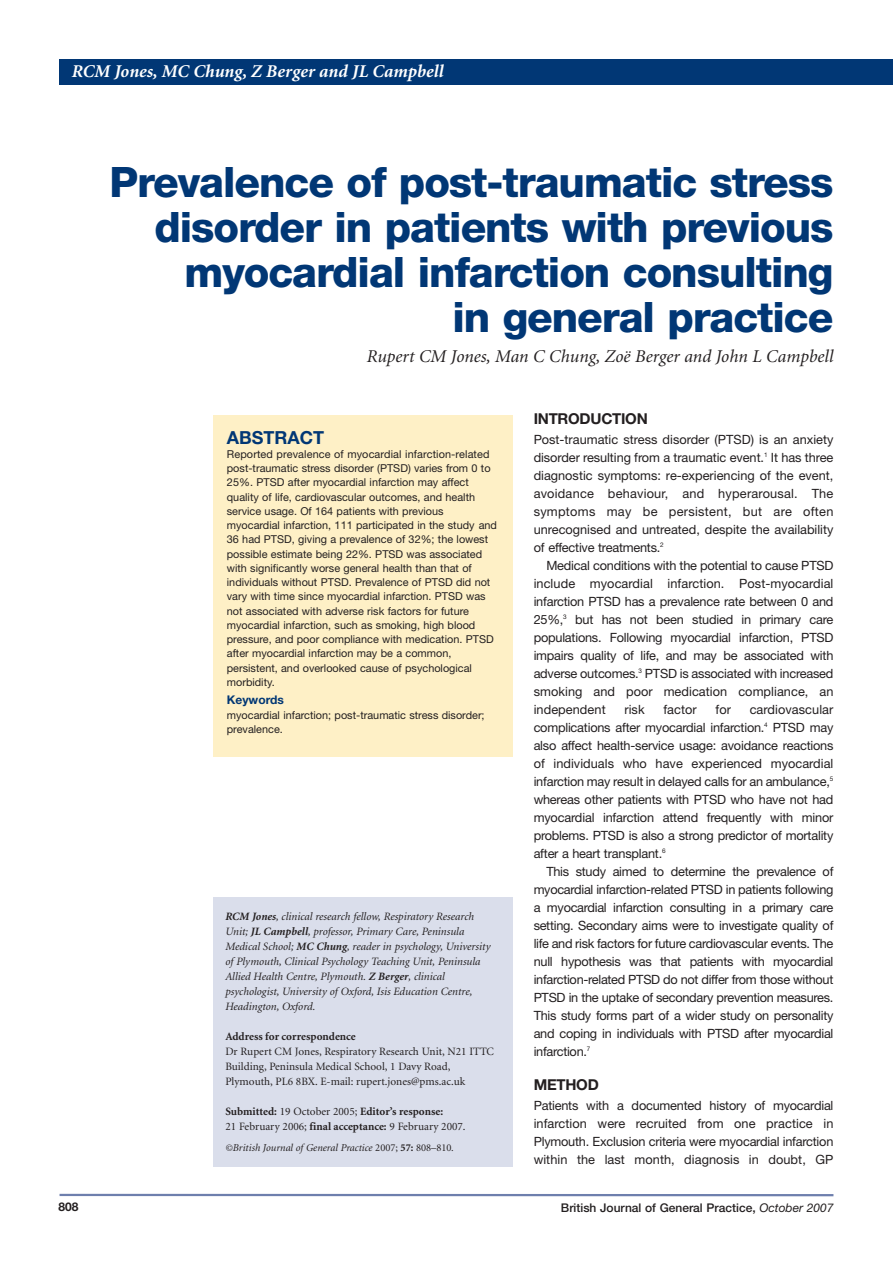
<style>
.page{position:relative;width:893px;height:1263px;background:#fff}
.page>*{position:absolute;margin:0;border:0;box-sizing:border-box;transform-origin:0 0}
.t1{font:800 42px/45px "Helvetica Neue";letter-spacing:-.025em;color:#013775;text-align:right}
.t2{font:italic 18px "Minion";color:#231f20}
.t3{font:italic 700 18px "Minion";color:#fff}
.t4{font:700 18px "Helvetica Neue";color:#013775}
.t5{font:700 15px "Helvetica Neue";letter-spacing:-.015em;color:#231f20}
.t6{font:12.75px/18px "Helvetica Neue";letter-spacing:-.015em;color:#231f20;text-align:justify}
.t7{font:500 12px "Helvetica Neue";color:#231f20}
.t8{font:700 12px "Helvetica Neue";color:#013775}
.t9{font:700 12px "Helvetica Neue";color:#231f20}
.t10{font:italic 11.25px/15px "Minion";color:#231f20}
.t11{font:11.25px/15px "Minion";color:#231f20}
.t12{font:700 11.25px/15px "Minion";color:#231f20}
.t13{font:10.8px/14.2px "Helvetica Neue";color:#231f20}
.t14{font:italic 10.5px "Minion";color:#231f20}
.s1{font-weight:700}
.s2{font-weight:400}
.s3{font-style:normal}
.s4{font-weight:700;font-style:normal}
.s5{font-weight:400;font-style:italic}
</style>
<div class="page">
<div style="left:213px;top:415px;width:299px;height:341px;background:#fef0c6"></div>
<div style="left:213px;top:897px;width:299px;height:270px;background:#dadeeb"></div>
<hr style="left:60px;top:1194px;width:773px;height:2px;background:#6e7fad">
<div style="left:60px;top:60px;width:833px;height:25px;background:#013775"></div>
<h2 class="t3" style="left:72px;top:64px;width:373px">RCM Jones, MC Chung, Z Berger and JL Campbell</h2>
<h1 class="t1" style="left:109px;top:163px;width:726px">Prevalence of post-traumatic stress disorder in patients with previous myocardial infarction consulting<br>in general practice</h1>
<h2 class="t2" style="left:367px;top:349px;width:468px">Rupert CM Jones, Man C Chung, Zoë Berger and John L Campbell</h2>
<p class="t9" style="left:58px;top:1202px;width:22px">808</p>
<h2 class="t4" style="left:227px;top:431px;width:99px">ABSTRACT</h2>
<p class="t13" style="left:227px;top:448px;width:272px">Reported prevalence of myocardial infarction-related post-traumatic stress disorder (PTSD) varies from 0 to 25%. PTSD after myocardial infarction may affect quality of life, cardiovascular outcomes, and health service usage. Of 164 patients with previous myocardial infarction, 111 participated in the study and 36 had PTSD, giving a prevalence of 32%; the lowest possible estimate being 22%. PTSD was associated with significantly worse general health than that of individuals without PTSD. Prevalence of PTSD did not vary with time since myocardial infarction. PTSD was not associated with adverse risk factors for future myocardial infarction, such as smoking, high blood pressure, and poor compliance with medication. PTSD after myocardial infarction may be a common, persistent, and overlooked cause of psychological morbidity.</p>
<p class="t8" style="left:227px;top:696px;width:59px">Keywords</p>
<p class="t13" style="left:227px;top:709px;width:259px">myocardial infarction; post-traumatic stress disorder; prevalence.</p>
<p class="t10" style="left:225px;top:909px;width:267px"><span class="s1">RCM Jones</span>, clinical research fellow, Respiratory Research Unit; <span class="s1">JL Campbell</span>, professor, Primary Care, Peninsula Medical School; <span class="s1">MC Chung</span>, reader in psychology, University of Plymouth, Clinical Psychology Teaching Unit, Peninsula Allied Health Centre, Plymouth. <span class="s1">Z Berger</span>, clinical psychologist, University of Oxford, Isis Education Centre, Headington, Oxford.</p>
<p class="t12" style="left:225px;top:1029px;width:132px">Address for correspondence</p>
<p class="t11" style="left:225px;top:1044px;width:270px">Dr Rupert CM Jones, Respiratory Research Unit, N21 ITTC<br>Building, Peninsula Medical School, 1 Davy Road,<br>Plymouth, PL6 8BX. E-mail: rupert.jones@pms.ac.uk</p>
<p class="t12" style="left:225px;top:1104px;width:242px">Submitted: <span class="s2">19 October 2005;</span> Editor’s response:<br><span class="s2">21 February 2006;</span> final acceptance: <span class="s2">9 February 2007.</span></p>
<p class="t14" style="left:225px;top:1143px;width:230px">©British Journal of General Practice <span class="s3">2007;</span> <span class="s4">57:</span> <span class="s3">808–810</span>.</p>
<p class="t5" style="left:534px;top:413px;width:116px">INTRODUCTION</p>
<p class="t6" style="left:534px;top:431px;width:301px">Post-traumatic stress disorder (PTSD) is an anxiety disorder resulting from a traumatic event.<sup>1</sup> It has three diagnostic symptoms: re-experiencing of the event, avoidance behaviour, and hyperarousal. The symptoms may be persistent, but are often unrecognised and untreated, despite the availability of effective treatments.<sup>2</sup></p>
<p class="t6" style="left:534px;top:557px;width:301px;text-indent:13px">Medical conditions with the potential to cause PTSD include myocardial infarction. Post-myocardial infarction PTSD has a prevalence rate between 0 and 25%,<sup>3</sup> but has not been studied in primary care populations. Following myocardial infarction, PTSD impairs quality of life, and may be associated with adverse outcomes.<sup>3</sup> PTSD is associated with increased smoking and poor medication compliance, an independent</p>
<p class="t6" style="left:624px;top:701px;width:22px">risk</p>
<p class="t6" style="left:663px;top:701px;width:35px">factor</p>
<p class="t6" style="left:715px;top:701px;width:17px">for</p>
<p class="t6" style="left:534px;top:701px;width:301px;text-indent:216px">cardiovascular complications after myocardial infarction.<sup>4</sup> PTSD may also affect health-service usage: avoidance reactions of individuals who have experienced myocardial infarction may result in delayed calls for an ambulance,<sup>5 </sup>whereas other patients with PTSD who have not had myocardial infarction attend frequently with minor problems. PTSD is also a strong predictor of mortality after a heart transplant.<sup>6</sup></p>
<p class="t6" style="left:534px;top:863px;width:301px;text-indent:13px">This study aimed to determine the prevalence of myocardial infarction-related PTSD in patients following a myocardial infarction consulting in a primary care setting. Secondary aims were to investigate quality of life and risk factors for future cardiovascular events. The null hypothesis was that patients with myocardial infarction-related PTSD do not differ from those without PTSD in the uptake of secondary prevention measures.<br>This study forms part of a wider study on personality and coping in individuals with PTSD after myocardial infarction.<sup>7</sup></p>
<p class="t5" style="left:534px;top:1079px;width:67px">METHOD</p>
<p class="t6" style="left:534px;top:1097px;width:301px">Patients with a documented history of myocardial infarction were recruited from one practice in Plymouth. Exclusion criteria were myocardial infarction within the last month, diagnosis in doubt, GP</p>
<p class="t7" style="left:561px;top:1203px;width:274px">British Journal of General Practice, <span class="s5">October 2007</span></p>
</div>
